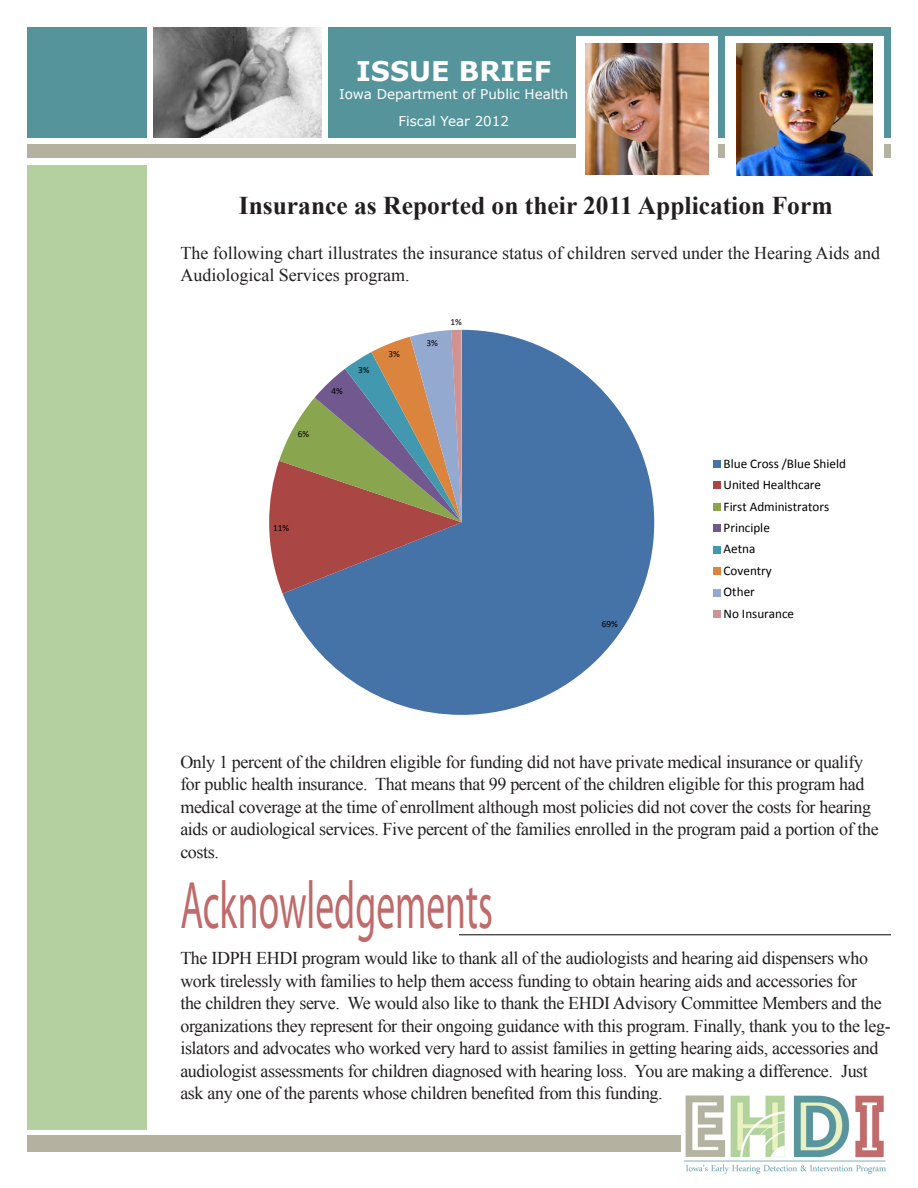
<style>
.page{position:relative;width:918px;height:1188px;background:#fff}
.page>*{position:absolute;margin:0;border:0;box-sizing:border-box;transform-origin:0 0}
.t1{font:67.5px "Myriad Pro";color:#c06a6a;scale:.56 1}
.t2{font:700 27px "Verdana";color:#fff}
.t3{font:700 25.5px "Times New Roman";color:#231f20}
.t4{font:18px/22.5px "Times New Roman";letter-spacing:-.02em;color:#231f20}
.t5{font:18px/22.5px "Times New Roman";color:#231f20}
.t6{font:13.5px "Verdana";color:#fff}
.t7{font:13.2px/21.5px "Calibri";color:#000}
.t8{font:9.3px "Calibri";color:#000}
</style>
<div class="page">
<div style="left:27px;top:27px;width:119px;height:111px;background:#56949c"></div>
<div style="left:27px;top:165px;width:119px;height:965px;background:#b5d0a0"></div>
<div style="left:329px;top:27px;width:562px;height:111px;background:#56949c"></div>
<div style="left:27px;top:144px;width:864px;height:14px;background:#b5b1a1"></div>
<div style="left:725px;top:36px;width:159px;height:147px;background:#fff"></div>
<div style="left:576px;top:36px;width:141px;height:147px;background:#fff"></div>
<div style="left:27px;top:1136px;width:864px;height:16px;background:#b5b1a1"></div>
<img style="left:153px;top:27px;width:168px;height:111px">
<hr style="left:459px;top:934px;width:432px;height:1px;background:#231f20">
<img style="left:736px;top:43px;width:137px;height:133px">
<img style="left:586px;top:44px;width:122px;height:130px">
<img style="left:681px;top:1095px;width:210px;height:80px">
<svg style="left:283px;top:330px;width:371px;height:385px;fill:#4572a7"></svg>
<svg style="left:269px;top:330px;width:193px;height:264px"></svg>
<div style="left:713px;top:460px;width:7px;height:8px;background:#4572a7"></div>
<div style="left:713px;top:482px;width:7px;height:7px;background:#aa4643"></div>
<div style="left:713px;top:503px;width:7px;height:7px;background:#89a54e"></div>
<div style="left:713px;top:525px;width:7px;height:7px;background:#71588f"></div>
<div style="left:713px;top:546px;width:7px;height:7px;background:#4198af"></div>
<div style="left:713px;top:567px;width:7px;height:8px;background:#db843d"></div>
<div style="left:713px;top:589px;width:7px;height:7px;background:#93a9cf"></div>
<div style="left:713px;top:610px;width:7px;height:8px;background:#d19392"></div>
<p class="t2" style="left:356px;top:52px;width:197px">ISSUE BRIEF</p>
<p class="t6" style="left:339px;top:84px;width:231px">Iowa Department of Public Health</p>
<p class="t6" style="left:398px;top:111px;width:112px">Fiscal Year 2012</p>
<p class="t3" style="left:239px;top:188px;width:595px">Insurance as Reported on their 2011 Application Form</p>
<p class="t5" style="left:180px;top:241px;width:701px">The following chart illustrates the insurance status of children served under the Hearing Aids and<br>Audiological Services program.</p>
<p class="t8" style="left:298px;top:428px;width:13px">6%</p>
<p class="t8" style="left:332px;top:385px;width:13px">4%</p>
<p class="t8" style="left:358px;top:364px;width:13px">3%</p>
<p class="t8" style="left:388px;top:348px;width:13px">3%</p>
<p class="t8" style="left:426px;top:337px;width:13px">3%</p>
<p class="t8" style="left:450px;top:316px;width:13px">1%</p>
<p class="t8" style="left:273px;top:522px;width:18px">11%</p>
<p class="t8" style="left:602px;top:618px;width:18px">69%</p>
<p class="t7" style="left:724px;top:453px;width:124px">Blue Cross /Blue Shield<br>United Healthcare<br>First Administrators<br>Principle<br>Aetna<br>Coventry<br>Other<br>No Insurance</p>
<p class="t4" style="left:180px;top:750px;width:700px">Only 1 percent of the children eligible for funding did not have private medical insurance or qualify for public health insurance. That means that 99 percent of the children eligible for this program had medical coverage at the time of enrollment although most policies did not cover the costs for hearing aids or audiological services. Five percent of the families enrolled in the program paid a portion of the costs.</p>
<p class="t1" style="left:180px;top:864px;width:560px">Acknowledgements</p>
<p class="t4" style="left:180px;top:947px;width:712px">The IDPH EHDI program would like to thank all of the audiologists and hearing aid dispensers who work tirelessly with families to help them access funding to obtain hearing aids and accessories for<br>the children they serve. We would also like to thank the EHDI Advisory Committee Members and the organizations they represent for their ongoing guidance with this program. Finally, thank you to the leg&shy;islators and advocates who worked very hard to assist families in getting hearing aids, accessories and audiologist assessments for children diagnosed with hearing loss. You are making a difference. Just ask any one of the parents whose children benefited from this funding.</p>
</div>
